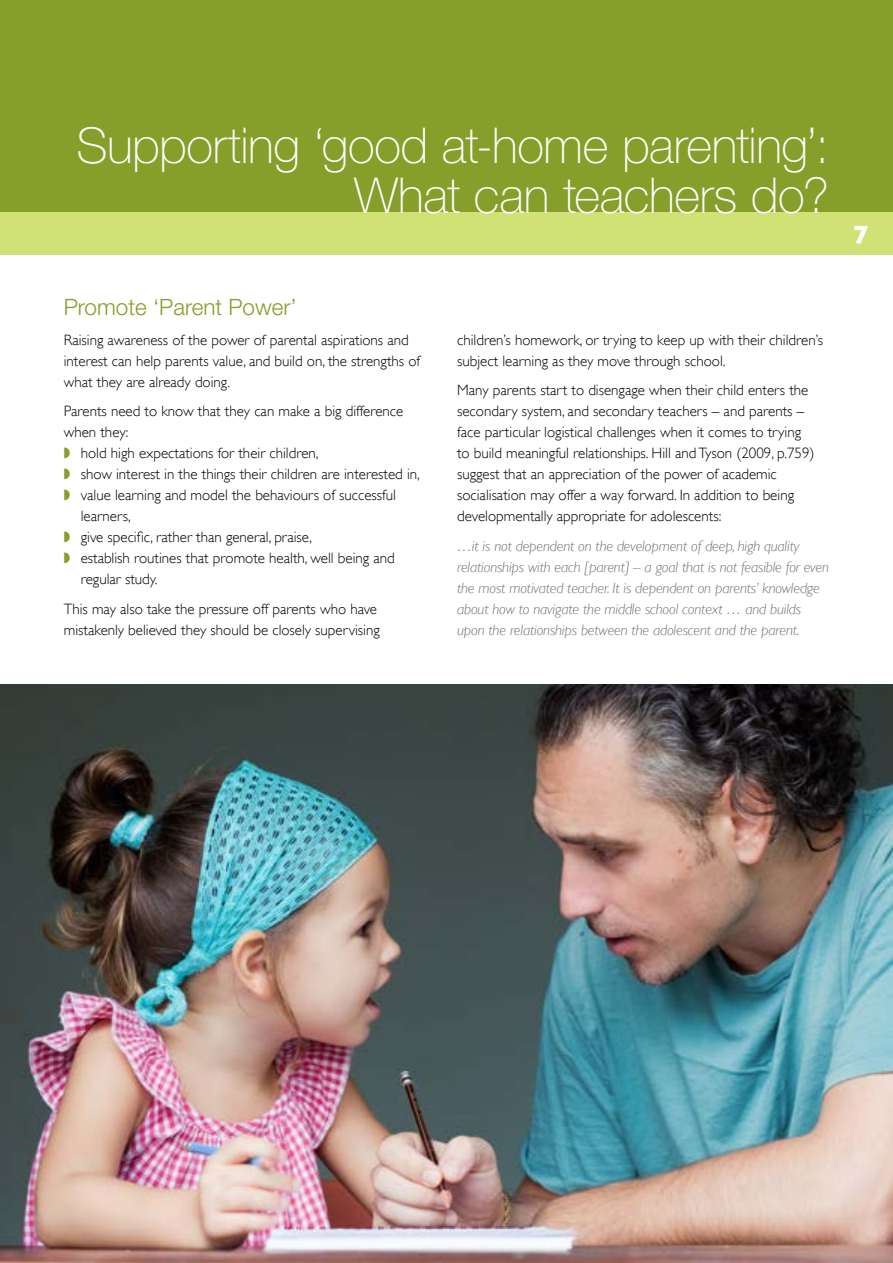
<style>
.page{position:relative;width:893px;height:1263px;background:#fff}
.page>*{position:absolute;margin:0;border:0;box-sizing:border-box;transform-origin:0 0}
.t1{font:100 49.5px/49.5px "Helvetica Neue";letter-spacing:-.01em;color:#fff;text-align:right}
.t2{font:700 27px "Gill Sans";color:#fff}
.t3{font:300 22.5px "Helvetica Neue";color:#869f2a}
.t4{font:300 15px/21px "Gill Sans";color:#000}
.t5{font:italic 300 15px/21px "Gill Sans";letter-spacing:-.01em;color:#6d6e71}
.s1{color:#869f2a}
</style>
<div class="page">
<div style="left:0;top:0;width:893px;height:213px;background:#869f2a"></div>
<div style="left:0;top:213px;width:893px;height:42px;background:#d0e176"></div>
<img style="left:0;top:685px;width:893px;height:578px">
<h1 class="t1" style="left:76px;top:121px;width:754px">Supporting ‘good at-home parenting’:<br>What can teachers do?</h1>
<h3 class="t3" style="left:64px;top:294px;width:235px">Promote ‘Parent Power’</h3>
<p class="t4" style="left:64px;top:329px;width:358px">Raising awareness of the power of parental aspirations and interest can help parents value, and build on, the strengths of what they are already doing.</p>
<p class="t4" style="left:64px;top:401px;width:341px">Parents need to know that they can make a big difference</p>
<p class="t4" style="left:64px;top:422px;width:66px">when they:</p>
<p class="t4" style="left:64px;top:443px;width:256px"><span class="s1">◗</span> hold high expectations for their children,</p>
<p class="t4" style="left:64px;top:464px;width:358px"><span class="s1">◗</span> show interest in the things their children are interested in,</p>
<p class="t4" style="left:64px;top:485px;width:334px"><span class="s1">◗</span> value learning and model the behaviours of successful</p>
<p class="t4" style="left:81px;top:506px;width:51px">learners,</p>
<p class="t4" style="left:64px;top:527px;width:250px"><span class="s1">◗</span> give specific, rather than general, praise,</p>
<p class="t4" style="left:64px;top:548px;width:333px"><span class="s1">◗</span> establish routines that promote health, well being and</p>
<p class="t4" style="left:81px;top:569px;width:78px">regular study.</p>
<p class="t4" style="left:64px;top:598px;width:318px">This may also take the pressure off parents who have mistakenly believed they should be closely supervising</p>
<p class="t4" style="left:457px;top:329px;width:367px">children’s homework, or trying to keep up with their children’s subject learning as they move through school.</p>
<p class="t4" style="left:457px;top:380px;width:359px">Many parents start to disengage when their child enters the secondary system, and secondary teachers – and parents – face particular logistical challenges when it comes to trying to build meaningful relationships. Hill and Tyson (2009, p.759) suggest that an appreciation of the power of academic socialisation may offer a way forward. In addition to being developmentally appropriate for adolescents:</p>
<p class="t5" style="left:457px;top:535px;width:373px">…it is not dependent on the development of deep, high quality relationships with each [parent] – a goal that is not feasible for even the most motivated teacher. It is dependent on parents’ knowledge about how to navigate the middle school context … and builds upon the relationships between the adolescent and the parent.</p>
<h2 class="t2" style="left:853px;top:219px;width:18px">7</h2>
</div>
